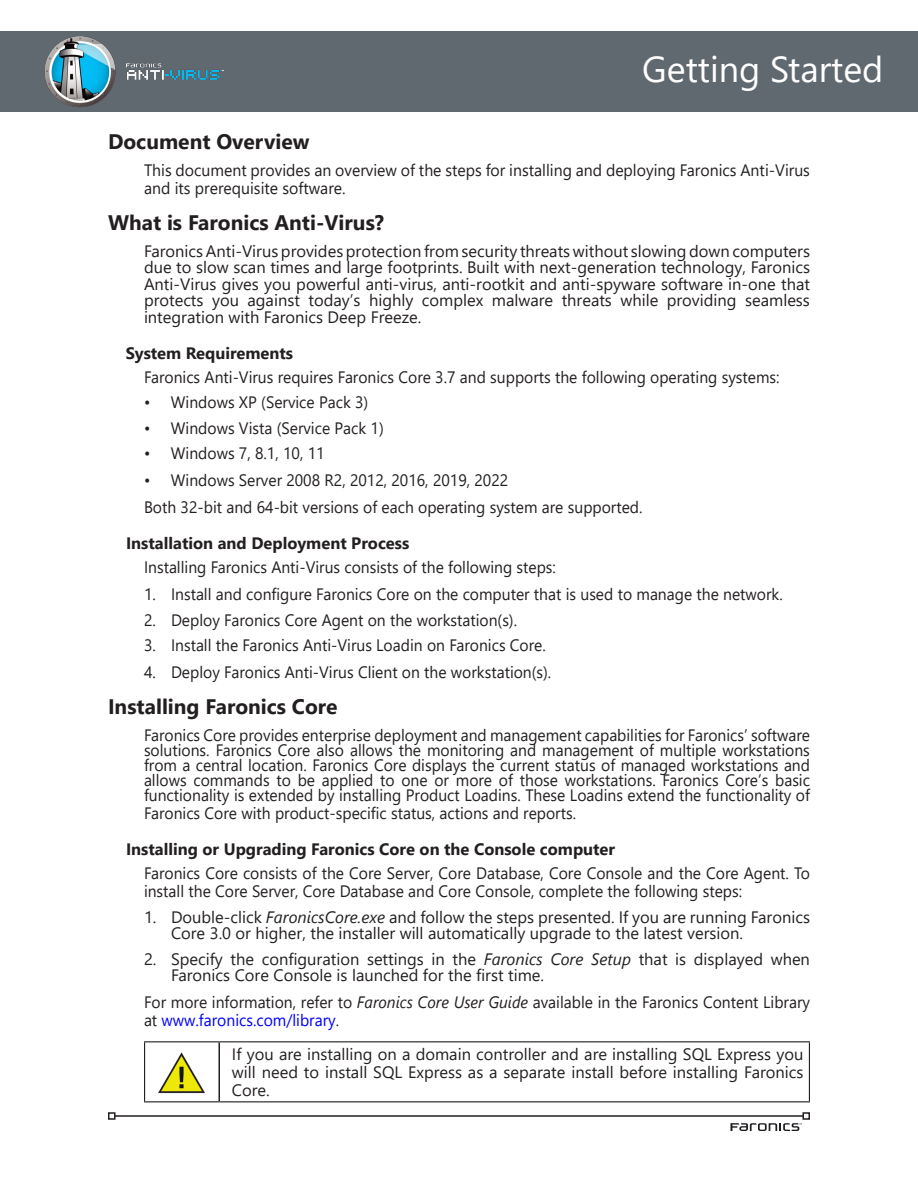
<style>
.page{position:relative;width:918px;height:1188px;background:#fff}
.page>*{position:absolute;margin:0;border:0;box-sizing:border-box;transform-origin:0 0}
.t1{font:36px "Segoe UI";color:#fff}
.Major_Heading{font:700 21px "Segoe UI";color:#231f20}
.Body{font:16.5px/15px "Segoe UI";color:#231f20;scale:.95 1}
.Body-2{font:16.5px/16.5px "Segoe UI";color:#231f20}
.Image{font:16.5px/18px "Segoe UI";color:#231f20;text-align:justify}
.Body-3{font:16.5px/18px "Segoe UI";color:#231f20;scale:.96 1}
.Minor_Heading_1{font:700 16.5px "Segoe UI";color:#231f20}
.s1{font-style:italic}
.s2{color:#00f}
</style>
<div class="page">
<div style="left:0;top:32px;width:918px;height:80px;background:#616970"></div>
<img style="left:44px;top:36px;width:180px;height:71px">
<hr style="left:115px;top:1115px;width:688px;height:2px;background:#231f20">
<div style="left:108px;top:1112px;width:8px;height:8px;border:2px solid #231f20"></div>
<div style="left:802px;top:1112px;width:8px;height:8px;border:2px solid #231f20"></div>
<svg style="left:730px;top:1123px;width:72px;height:8px"></svg>
<hr style="left:144px;top:1041px;width:75px;height:1px;background:#231f20">
<hr style="left:144px;top:1042px;width:1px;height:59px;background:#231f20">
<hr style="left:219px;top:1041px;width:591px;height:1px;background:#231f20">
<hr style="left:809px;top:1042px;width:1px;height:59px;background:#231f20">
<hr style="left:144px;top:1101px;width:75px;height:1px;background:#231f20">
<hr style="left:219px;top:1101px;width:591px;height:1px;background:#231f20">
<hr style="left:218px;top:1042px;width:2px;height:59px;background:#231f20">
<img style="left:158px;top:1052px;width:47px;height:42px">
<h1 class="t1" style="left:642px;top:35px;width:243px">Getting Started</h1>
<p class="Major_Heading" style="left:108px;top:122px;width:203px">Document Overview</p>
<p class="Body-3" style="left:144px;top:159px;width:695px">This document provides an overview of the steps for installing and deploying Faronics Anti-Virus and its prerequisite software.</p>
<p class="Major_Heading" style="left:108px;top:203px;width:278px">What is Faronics Anti-Virus?</p>
<p class="Body-2" style="left:144px;top:241px;width:668px;text-align:justify">Faronics Anti-Virus provides protection from security threats without slowing down computers due to slow scan times and large footprints. Built with next-generation technology, Faronics Anti-Virus gives you powerful anti-virus, anti-rootkit and anti-spyware software in-one that protects you against today’s highly complex malware threats while providing seamless integration with Faronics Deep Freeze.</p>
<p class="Minor_Heading_1" style="left:126px;top:337px;width:169px">System Requirements</p>
<p class="Body" style="left:144px;top:368px;width:671px">Faronics Anti-Virus requires Faronics Core 3.7 and supports the following operating systems:</p>
<p class="Body" style="left:144px;top:393px;width:238px">• Windows XP (Service Pack 3)</p>
<p class="Body" style="left:144px;top:419px;width:254px">• Windows Vista (Service Pack 1)</p>
<p class="Body" style="left:144px;top:444px;width:192px">• Windows 7, 8.1, 10, 11</p>
<p class="Body" style="left:144px;top:465px;width:526px;line-height:27px">• Windows Server 2008 R2, 2012, 2016, 2019, 2022<br>Both 32-bit and 64-bit versions of each operating system are supported.</p>
<p class="Minor_Heading_1" style="left:126px;top:528px;width:285px">Installation and Deployment Process</p>
<p class="Body" style="left:144px;top:558px;width:435px">Installing Faronics Anti-Virus consists of the following steps:</p>
<p class="Body" style="left:144px;top:585px;width:674px">1. Install and configure Faronics Core on the computer that is used to manage the network.</p>
<p class="Body" style="left:144px;top:611px;width:394px">2. Deploy Faronics Core Agent on the workstation(s).</p>
<p class="Body" style="left:144px;top:636px;width:425px">3. Install the Faronics Anti-Virus Loadin on Faronics Core.</p>
<p class="Body" style="left:144px;top:663px;width:430px">4. Deploy Faronics Anti-Virus Client on the workstation(s).</p>
<p class="Major_Heading" style="left:108px;top:687px;width:231px">Installing Faronics Core</p>
<p class="Body" style="left:144px;top:726px;width:703px;text-align:justify">Faronics Core provides enterprise deployment and management capabilities for Faronics’ software solutions. Faronics Core also allows the monitoring and management of multiple workstations from a central location. Faronics Core displays the current status of managed workstations and allows commands to be applied to one or more of those workstations. Faronics Core’s basic functionality is extended by installing Product Loadins. These Loadins extend the functionality of</p>
<p class="Body" style="left:144px;top:804px;width:456px">Faronics Core with product-specific status, actions and reports.</p>
<p class="Minor_Heading_1" style="left:126px;top:834px;width:491px">Installing or Upgrading Faronics Core on the Console computer</p>
<p class="Body" style="left:144px;top:863px;width:703px;line-height:18px">Faronics Core consists of the Core Server, Core Database, Core Console and the Core Agent. To install the Core Server, Core Database and Core Console, complete the following steps:</p>
<p class="Body-2" style="left:171px;top:907px;width:641px;text-indent:-27px">1. Double-click <span class="s1">FaronicsCore.exe</span> and follow the steps presented. If you are running Faronics<br>Core 3.0 or higher, the installer will automatically upgrade to the latest version.</p>
<p class="Body-2" style="left:171px;top:949px;width:640px;text-indent:-27px">2. Specify the configuration settings in the <span class="s1">Faronics Core Setup</span> that is displayed when<br>Faronics Core Console is launched for the first time.</p>
<p class="Body" style="left:144px;top:992px;width:703px;line-height:18px">For more information, refer to <span class="s1">Faronics Core User Guide</span> available in the Faronics Content Library at <span class="s2">www.faronics.com/library</span>.</p>
<p class="Image" style="left:232px;top:1044px;width:573px">If you are installing on a domain controller and are installing SQL Express you will need to install SQL Express as a separate install before installing Faronics Core.</p>
</div>
